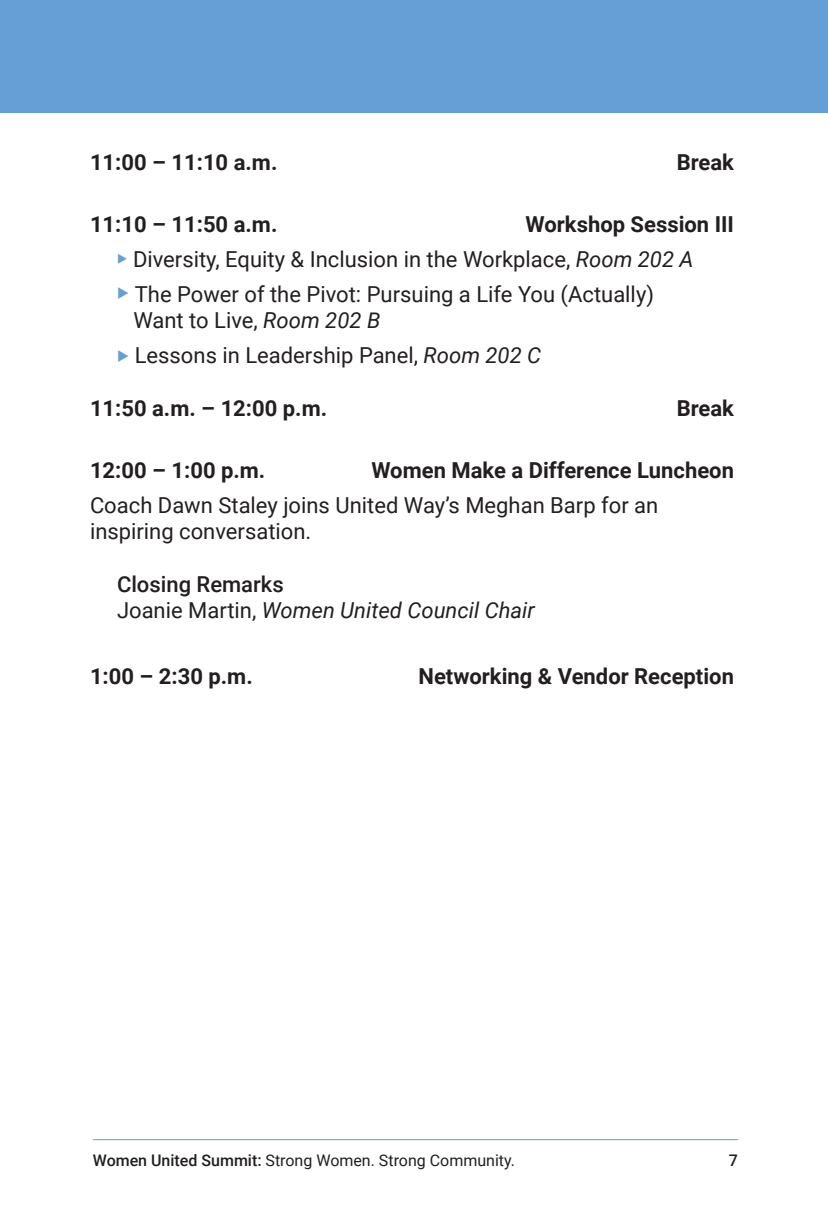
<style>
.page{position:relative;width:828px;height:1224px;background:#fff}
.page>*{position:absolute;margin:0;border:0;box-sizing:border-box;transform-origin:0 0}
.t1{font:22px/26px "Roboto";color:#231f20}
.t2{font:700 22px "Roboto";color:#231f20}
.t3{font:italic 22px "Roboto";color:#231f20}
.t4{font:500 22px "Roboto";color:#231f20}
.t5{font:16px "Roboto";color:#231f20}
.t6{font:500 16px "Roboto";color:#231f20}
.s1{font-style:italic}
.s2{color:#669fd5}
.s3{font-style:normal}
.s4{font-weight:500}
</style>
<div class="page">
<hr style="left:93px;top:1139px;width:645px;height:1px;background:#669fd5">
<div style="left:0;top:0;width:828px;height:113px;background:#669fd5"></div>
<p class="t2" style="left:90px;top:146px;width:189px">11:00 – 11:10 a.m.</p>
<p class="t2" style="left:677px;top:146px;width:59px">Break</p>
<p class="t2" style="left:90px;top:208px;width:189px">11:10 – 11:50 a.m.</p>
<p class="t2" style="left:526px;top:208px;width:210px">Workshop Session III</p>
<p class="t1" style="left:117px;top:245px;width:578px"><sup>◆</sup> Diversity, Equity &amp; Inclusion in the Workplace, <span class="s1">Room 202 A</span></p>
<p class="t1" style="left:133px;top:280px;width:522px;text-indent:-16px"><sup>◆</sup> The Power of the Pivot: Pursuing a Life You (Actually)<br>Want to Live, <span class="s1">Room 202 B</span></p>
<p class="t1" style="left:117px;top:341px;width:426px"><span class="s2">◆</span> Lessons in Leadership Panel, <span class="s1">Room 202 C</span></p>
<p class="t2" style="left:90px;top:392px;width:239px">11:50 a.m. – 12:00 p.m.</p>
<p class="t2" style="left:677px;top:392px;width:59px">Break</p>
<p class="t2" style="left:90px;top:454px;width:177px">12:00 – 1:00 p.m.</p>
<p class="t2" style="left:371px;top:454px;width:364px">Women Make a Difference Luncheon</p>
<p class="t1" style="left:90px;top:491px;width:570px">Coach Dawn Staley joins United Way’s Meghan Barp for an inspiring conversation.</p>
<p class="t4" style="left:117px;top:568px;width:168px">Closing Remarks</p>
<p class="t3" style="left:117px;top:594px;width:419px"><span class="s3">Joanie Martin,</span> Women United Council Chair</p>
<p class="t2" style="left:90px;top:660px;width:164px">1:00 – 2:30 p.m.</p>
<p class="t2" style="left:418px;top:660px;width:317px">Networking &amp; Vendor Reception</p>
<p class="t5" style="left:93px;top:1149px;width:424px"><span class="s4">Women United Summit:</span> Strong Women. Strong Community.</p>
<p class="t6" style="left:729px;top:1149px;width:11px">7</p>
</div>
